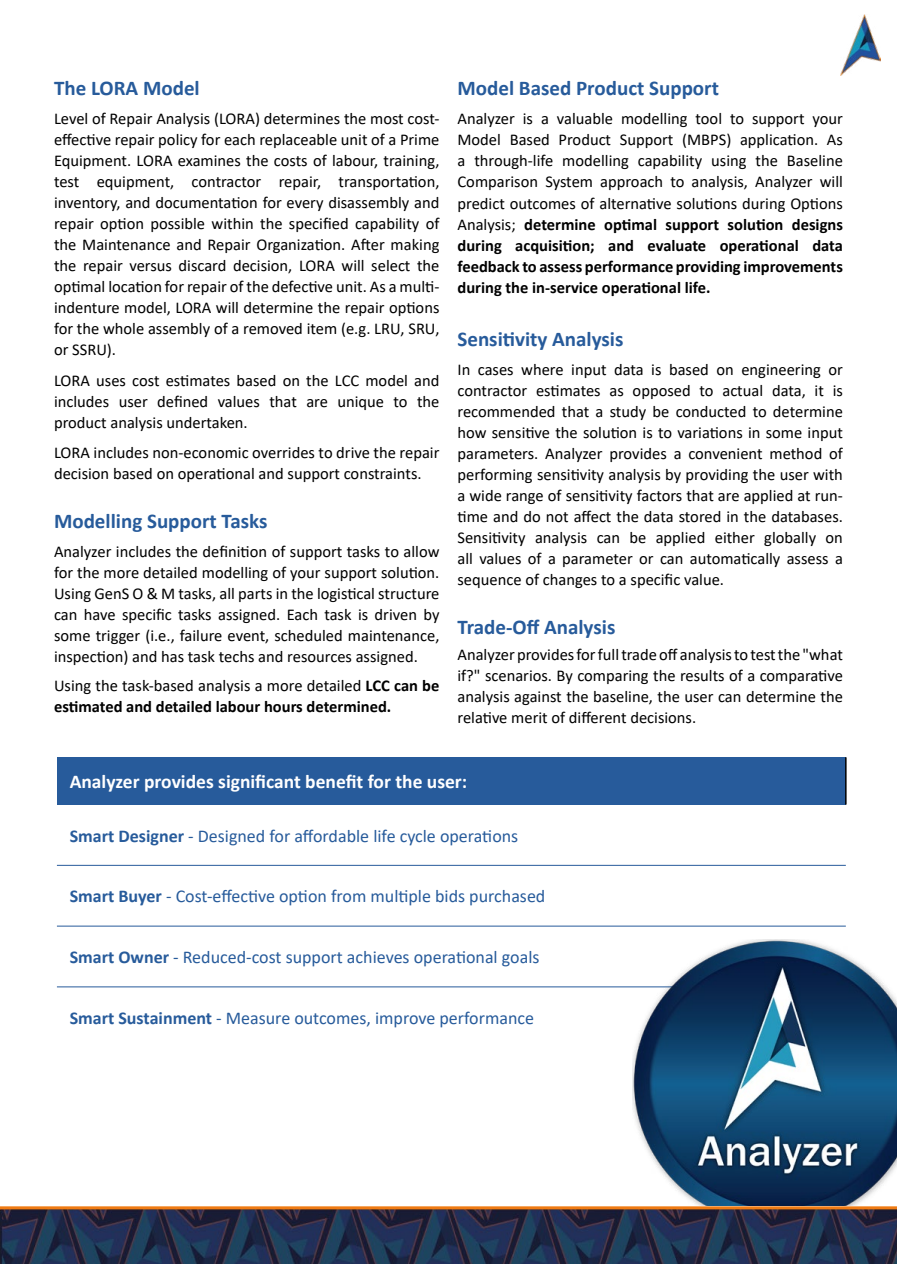
<style>
.page{position:relative;width:897px;height:1264px;background:#fff}
.page>*{position:absolute;margin:0;border:0;box-sizing:border-box;transform-origin:0 0}
.t1{font:700 21px "Calibri";color:#275b9b}
.t2{font:700 19.5px "Calibri";color:#fff}
.t3{font:18px "Calibri";color:#275b9b}
.t4{font:16.5px/21px "Calibri";color:#000;text-align:justify}
.t5{font:700 16.5px/21px "Calibri";color:#000}
.s1{font-weight:400}
.s2{font-weight:700}
</style>
<div class="page">
<div style="left:57px;top:757px;width:788px;height:47px;background:#275b9b"></div>
<hr style="left:845px;top:757px;width:1px;height:47px;background:#000">
<hr style="left:57px;top:865px;width:788px;height:1px;background:#275b9b">
<hr style="left:57px;top:925px;width:788px;height:1px;background:#275b9b">
<hr style="left:57px;top:986px;width:788px;height:1px;background:#275b9b">
<hr style="left:0;top:750px;width:1px;height:285px;background:#275b9b">
<img style="left:0;top:1209px;width:896px;height:55px">
<hr style="left:0;top:1206px;width:896px;height:3px;background:#ef7b14">
<img style="left:632px;top:940px;width:264px;height:265px">
<img style="left:840px;top:14px;width:40px;height:61px">
<p class="t1" style="left:54px;top:73px;width:147px">The LORA Model</p>
<p class="t4" style="left:54px;top:107px;width:387px">Level of Repair Analysis (LORA) determines the most cost&shy;effective repair policy for each replaceable unit of a Prime Equipment. LORA examines the costs of labour, training, test equipment, contractor repair, transportation, inventory, and documentation for every disassembly and repair option possible within the specified capability of the Maintenance and Repair Organization. After making the repair versus discard decision, LORA will select the optimal location for repair of the defective unit. As a multi&shy;indenture model, LORA will determine the repair options for the whole assembly of a removed item (e.g. LRU, SRU, or SSRU).</p>
<p class="t4" style="left:54px;top:369px;width:387px">LORA uses cost estimates based on the LCC model and includes user defined values that are unique to the product analysis undertaken.</p>
<p class="t4" style="left:54px;top:442px;width:387px">LORA includes non-economic overrides to drive the repair decision based on operational and support constraints.</p>
<p class="t1" style="left:54px;top:506px;width:215px">Modelling Support Tasks</p>
<p class="t4" style="left:54px;top:541px;width:387px">Analyzer includes the definition of support tasks to allow for the more detailed modelling of your support solution.<br>Using GenS O &amp; M tasks, all parts in the logistical structure can have specific tasks assigned. Each task is driven by some trigger (i.e., failure event, scheduled maintenance, inspection) and has task techs and resources assigned.</p>
<p class="t5" style="left:54px;top:675px;width:387px"><span class="s1">Using the task-based analysis a more detailed</span> LCC can be estimated and detailed labour hours determined.</p>
<p class="t1" style="left:457px;top:73px;width:263px">Model Based Product Support</p>
<p class="t4" style="left:457px;top:108px;width:387px">Analyzer is a valuable modelling tool to support your Model Based Product Support (MBPS) application. As a through-life modelling capability using the Baseline Comparison System approach to analysis, Analyzer will predict outcomes of alternative solutions during Options Analysis; <span class="s2">determine optimal support solution designs during acquisition; and evaluate operational data feedback to assess performance providing improvements during the in-service operational life.</span></p>
<p class="t1" style="left:457px;top:324px;width:167px">Sensitivity Analysis</p>
<p class="t4" style="left:457px;top:358px;width:387px">In cases where input data is based on engineering or contractor estimates as opposed to actual data, it is recommended that a study be conducted to determine how sensitive the solution is to variations in some input parameters. Analyzer provides a convenient method of performing sensitivity analysis by providing the user with a wide range of sensitivity factors that are applied at run&shy;time and do not affect the data stored in the databases.<br>Sensitivity analysis can be applied either globally on all values of a parameter or can automatically assess a sequence of changes to a specific value.</p>
<p class="t1" style="left:457px;top:612px;width:159px">Trade-Off Analysis</p>
<p class="t4" style="left:457px;top:644px;width:387px">Analyzer provides for full trade off analysis to test the "what if?" scenarios. By comparing the results of a comparative analysis against the baseline, the user can determine the relative merit of different decisions.</p>
<p class="t2" style="left:70px;top:768px;width:399px">Analyzer provides significant benefit for the user:</p>
<p class="t3" style="left:70px;top:823px;width:450px"><span class="s2">Smart Designer</span> - Designed for affordable life cycle operations</p>
<p class="t3" style="left:70px;top:884px;width:477px"><span class="s2">Smart Buyer</span> - Cost-effective option from multiple bids purchased</p>
<p class="t3" style="left:70px;top:944px;width:471px"><span class="s2">Smart Owner</span> - Reduced-cost support achieves operational goals</p>
<p class="t3" style="left:70px;top:1005px;width:466px"><span class="s2">Smart Sustainment</span> - Measure outcomes, improve performance</p>
</div>
